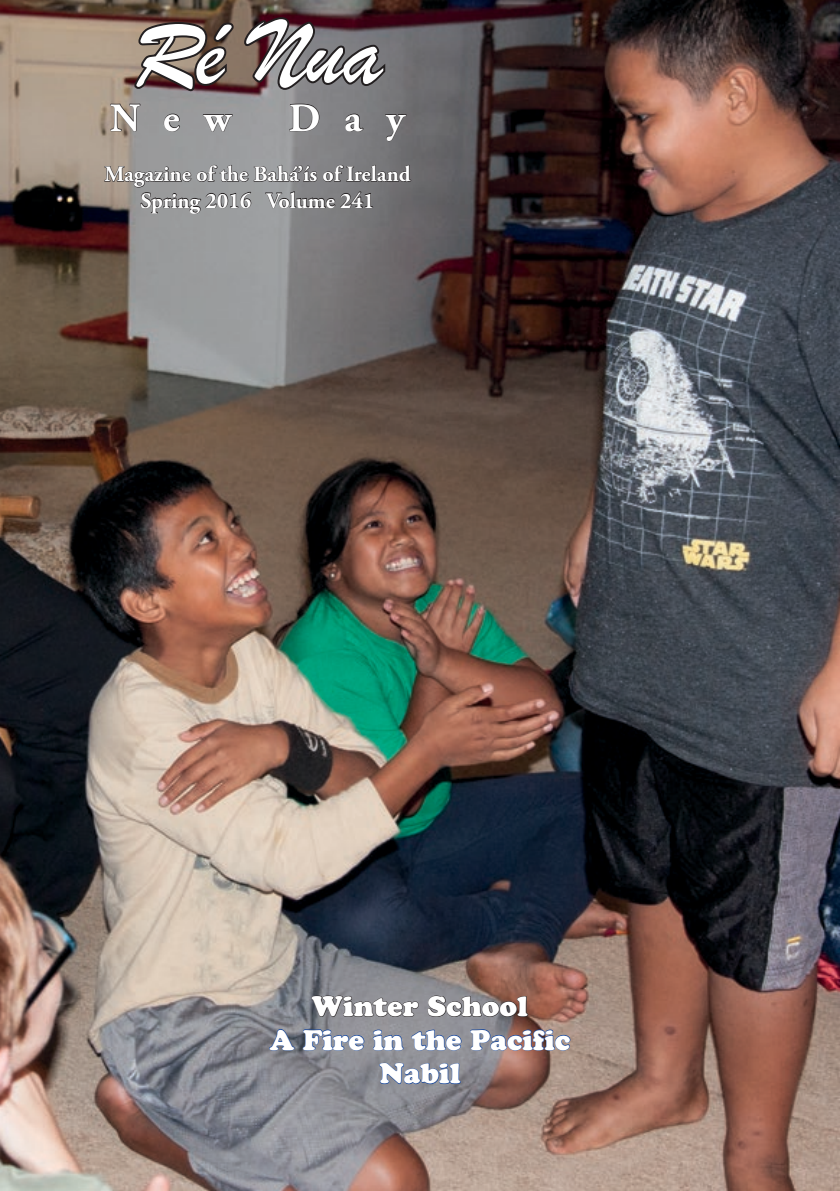
<style>
.page{position:relative;width:840px;height:1191px;background:#fff}
.page>*{position:absolute;margin:0;border:0;box-sizing:border-box;transform-origin:0 0}
.t1{font:96px "Brush Script";color:#fff}
.t2{font:700 40px "Adobe Garamond Pro";letter-spacing:.595em;color:#fff}
.t3{font:28px/33.6px "Cooper Black Std";color:#fff;text-align:center}
.t4{font:700 22px/26.4px "Adobe Garamond Pro";color:#fff;text-align:center}
</style>
<div class="page">
<img style="left:0;top:0;width:839px;height:1191px">
<svg style="left:268px;top:1028px;width:27px;height:23px"></svg>
<svg style="left:302px;top:930px;width:268px;height:193px;background:#797176"></svg>
<svg style="left:110px;top:14px;width:296px;height:128px;background:#726867"></svg>
<svg style="left:104px;top:164px;width:307px;height:53px;background:#7a797a"></svg>
<h1 class="t1" style="left:133px;top:-10px;width:250px">Ré Nua</h1>
<h2 class="t2" style="left:110px;top:95px;width:122px">New</h2>
<h2 class="t2" style="left:288px;top:95px;width:117px">Day</h2>
<p class="t4" style="left:104px;top:161px;width:307px">Magazine of the Bahá’ís of Ireland<br>Spring 2016 Volume 241</p>
<p class="t3" style="left:269px;top:989px;width:302px">Winter School<br>A Fire in the Pacific<br>Nabil</p>
</div>
